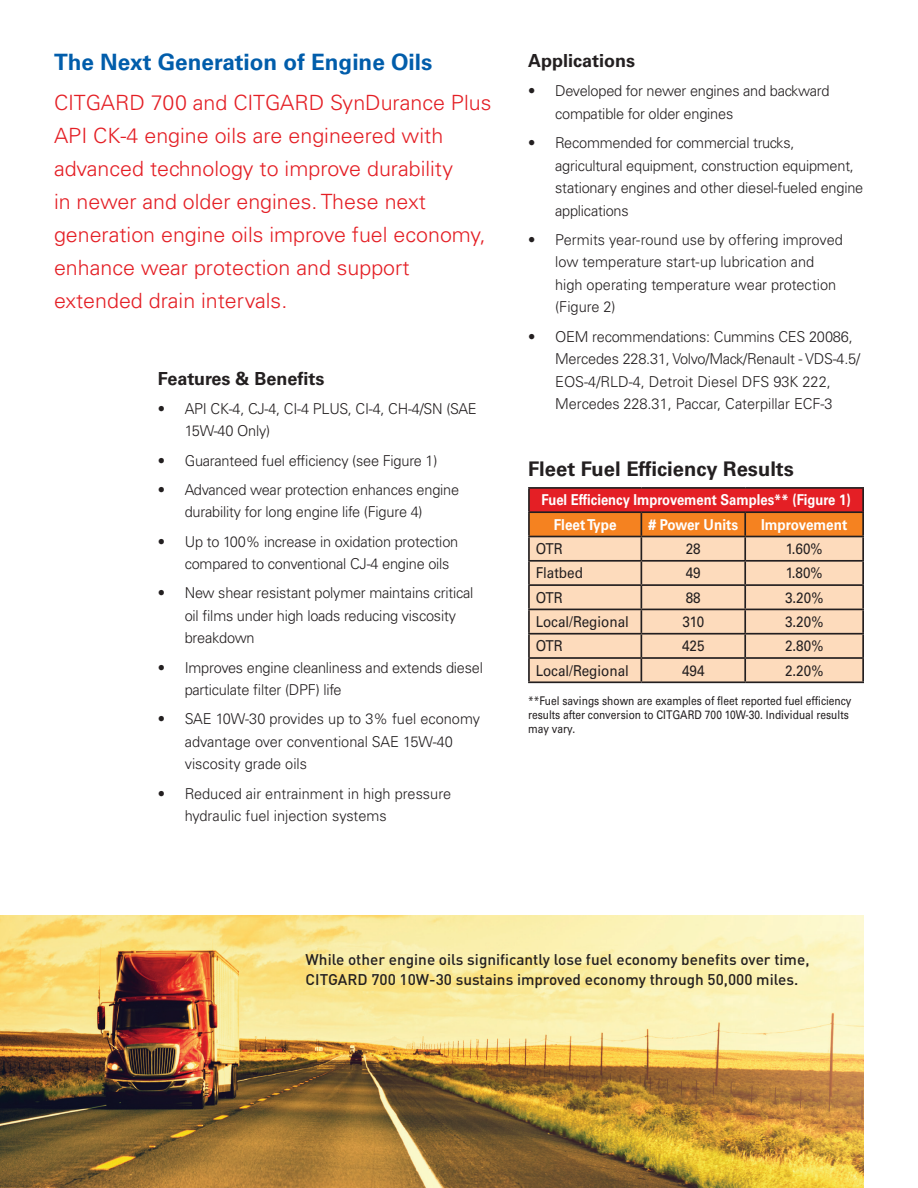
<style>
.page{position:relative;width:918px;height:1188px;background:#fff}
.page>*{position:absolute;margin:0;border:0;box-sizing:border-box;transform-origin:0 0}
.t1{font:700 22.5px "Univers LT Std";color:#015dab}
.t2{font:300 21px/33px "Univers LT Std";color:#e41f25}
.t3{font:700 20.1px "Univers LT Std";color:#231f20}
.t4{font:700 18px "Univers LT Std";color:#231f20}
.t5{font:500 15.3px/19.5px "DIN";color:#231f20}
.t6{font:300 15px/22.5px "Univers LT Std";letter-spacing:-.015em;color:#231f20}
.t7{font:15px "Univers LT Std";color:#231f20;scale:.9 1}
.t8{font:700 15px/24.3px "Univers LT Std";color:#fff;scale:.87 1}
.t9{font:700 15px "Univers LT Std";color:#fff;scale:.9 1}
.t10{font:12px/14.4px "Univers LT Std";color:#231f20;scale:.85 1}
</style>
<div class="page">
<div style="left:529px;top:488px;width:334px;height:24px;background:#e41f25"></div>
<hr style="left:528px;top:487px;width:113px;height:2px;background:#231f20">
<hr style="left:528px;top:489px;width:2px;height:22px;background:#231f20">
<hr style="left:641px;top:487px;width:104px;height:2px;background:#231f20">
<hr style="left:745px;top:487px;width:119px;height:2px;background:#231f20">
<hr style="left:862px;top:489px;width:2px;height:22px;background:#231f20">
<hr style="left:528px;top:511px;width:113px;height:2px;background:#231f20">
<hr style="left:528px;top:513px;width:2px;height:23px;background:#231f20">
<hr style="left:641px;top:511px;width:104px;height:2px;background:#231f20">
<hr style="left:745px;top:511px;width:119px;height:2px;background:#231f20">
<hr style="left:862px;top:513px;width:2px;height:23px;background:#231f20">
<hr style="left:528px;top:536px;width:113px;height:1px;background:#231f20">
<hr style="left:528px;top:537px;width:2px;height:23px;background:#231f20">
<hr style="left:745px;top:536px;width:119px;height:1px;background:#231f20">
<hr style="left:862px;top:537px;width:2px;height:23px;background:#231f20">
<hr style="left:528px;top:560px;width:113px;height:2px;background:#231f20">
<hr style="left:528px;top:562px;width:2px;height:22px;background:#231f20">
<hr style="left:745px;top:560px;width:119px;height:2px;background:#231f20">
<hr style="left:862px;top:562px;width:2px;height:22px;background:#231f20">
<hr style="left:528px;top:584px;width:113px;height:2px;background:#231f20">
<hr style="left:528px;top:586px;width:2px;height:23px;background:#231f20">
<hr style="left:745px;top:584px;width:119px;height:2px;background:#231f20">
<hr style="left:862px;top:586px;width:2px;height:23px;background:#231f20">
<hr style="left:528px;top:609px;width:113px;height:1px;background:#231f20">
<hr style="left:528px;top:610px;width:2px;height:23px;background:#231f20">
<hr style="left:745px;top:609px;width:119px;height:1px;background:#231f20">
<hr style="left:862px;top:610px;width:2px;height:23px;background:#231f20">
<hr style="left:528px;top:633px;width:113px;height:2px;background:#231f20">
<hr style="left:528px;top:635px;width:2px;height:22px;background:#231f20">
<hr style="left:745px;top:633px;width:119px;height:2px;background:#231f20">
<hr style="left:862px;top:635px;width:2px;height:22px;background:#231f20">
<hr style="left:528px;top:657px;width:113px;height:2px;background:#231f20">
<hr style="left:528px;top:659px;width:2px;height:22px;background:#231f20">
<svg style="left:529px;top:512px;width:334px;height:169px;background:#ebc09b"></svg>
<hr style="left:745px;top:657px;width:119px;height:2px;background:#231f20">
<hr style="left:744px;top:659px;width:2px;height:22px;background:#231f20">
<hr style="left:862px;top:659px;width:2px;height:22px;background:#231f20">
<hr style="left:528px;top:681px;width:113px;height:2px;background:#231f20">
<hr style="left:641px;top:681px;width:104px;height:2px;background:#231f20">
<hr style="left:745px;top:681px;width:119px;height:2px;background:#231f20">
<img style="left:0;top:916px;width:864px;height:272px">
<h1 class="t1" style="left:54px;top:49px;width:380px">The Next Generation of Engine Oils</h1>
<p class="t2" style="left:54px;top:86px;width:439px">CITGARD 700 and CITGARD SynDurance Plus API CK-4 engine oils are engineered with advanced technology to improve durability<br>in newer and older engines. These next generation engine oils improve fuel economy, enhance wear protection and support extended drain intervals.</p>
<p class="t4" style="left:158px;top:368px;width:168px">Features &amp; Benefits</p>
<p class="t6" style="left:185px;top:397px;width:294px;text-indent:-27px">• API CK-4, CJ-4, CI-4 PLUS, CI-4, CH-4/SN (SAE<br>15W-40 Only)</p>
<p class="t6" style="left:158px;top:449px;width:281px">• Guaranteed fuel efficiency (see Figure 1)</p>
<p class="t6" style="left:185px;top:478px;width:276px;text-indent:-27px">• Advanced wear protection enhances engine durability for long engine life (Figure 4)</p>
<p class="t6" style="left:185px;top:530px;width:275px;text-indent:-27px">• Up to 100% increase in oxidation protection compared to conventional CJ-4 engine oils</p>
<p class="t6" style="left:185px;top:582px;width:290px;text-indent:-27px">• New shear resistant polymer maintains critical oil films under high loads reducing viscosity breakdown</p>
<p class="t6" style="left:185px;top:656px;width:300px;text-indent:-27px">• Improves engine cleanliness and extends diesel particulate filter (DPF) life</p>
<p class="t6" style="left:185px;top:708px;width:297px;text-indent:-27px">• SAE 10W-30 provides up to 3% fuel economy advantage over conventional SAE 15W-40 viscosity grade oils</p>
<p class="t6" style="left:185px;top:782px;width:268px;text-indent:-27px">• Reduced air entrainment in high pressure hydraulic fuel injection systems</p>
<p class="t4" style="left:528px;top:50px;width:109px">Applications</p>
<p class="t6" style="left:555px;top:80px;width:276px;text-indent:-27px">• Developed for newer engines and backward compatible for older engines</p>
<p class="t6" style="left:555px;top:131px;width:310px;text-indent:-27px">• Recommended for commercial trucks, agricultural equipment, construction equipment, stationary engines and other diesel-fueled engine applications</p>
<p class="t6" style="left:555px;top:228px;width:289px;text-indent:-27px">• Permits year-round use by offering improved low temperature start-up lubrication and high operating temperature wear protection (Figure 2)</p>
<p class="t6" style="left:555px;top:325px;width:306px;text-indent:-27px">• OEM recommendations: Cummins CES 20086, Mercedes 228.31, Volvo/Mack/Renault - VDS-4.5/ EOS-4/RLD-4, Detroit Diesel DFS 93K 222, Mercedes 228.31, Paccar, Caterpillar ECF-3</p>
<h3 class="t3" style="left:528px;top:458px;width:267px">Fleet Fuel Efficiency Results</h3>
<p class="t8" style="left:554px;top:488px;width:343px;text-indent:-12px">Fuel Efficiency Improvement Samples** (Figure 1)<br>Fleet Type</p>
<p class="t9" style="left:648px;top:516px;width:101px"># Power Units</p>
<p class="t9" style="left:761px;top:516px;width:97px">Improvement</p>
<p class="t7" style="left:536px;top:540px;width:32px">OTR</p>
<p class="t7" style="left:686px;top:540px;width:18px">28</p>
<p class="t7" style="left:786px;top:540px;width:43px">1.60%</p>
<p class="t7" style="left:536px;top:564px;width:54px">Flatbed</p>
<p class="t7" style="left:686px;top:564px;width:18px">49</p>
<p class="t7" style="left:786px;top:564px;width:43px">1.80%</p>
<p class="t7" style="left:536px;top:588px;width:32px">OTR</p>
<p class="t7" style="left:686px;top:588px;width:18px">88</p>
<p class="t7" style="left:785px;top:588px;width:44px">3.20%</p>
<p class="t7" style="left:536px;top:613px;width:105px">Local/Regional</p>
<p class="t7" style="left:682px;top:613px;width:26px">310</p>
<p class="t7" style="left:785px;top:613px;width:44px">3.20%</p>
<p class="t7" style="left:536px;top:637px;width:32px">OTR</p>
<p class="t7" style="left:682px;top:637px;width:27px">425</p>
<p class="t7" style="left:785px;top:637px;width:44px">2.80%</p>
<p class="t7" style="left:536px;top:661px;width:105px">Local/Regional</p>
<p class="t7" style="left:682px;top:661px;width:27px">494</p>
<p class="t7" style="left:785px;top:661px;width:44px">2.20%</p>
<p class="t10" style="left:528px;top:693px;width:382px">**Fuel savings shown are examples of fleet reported fuel efficiency results after conversion to CITGARD 700 10W-30. Individual results may vary.</p>
<p class="t5" style="left:306px;top:949px;width:505px">While other engine oils significantly lose fuel economy benefits over time,<br>CITGARD 700 10W-30 sustains improved economy through 50,000 miles.</p>
</div>
